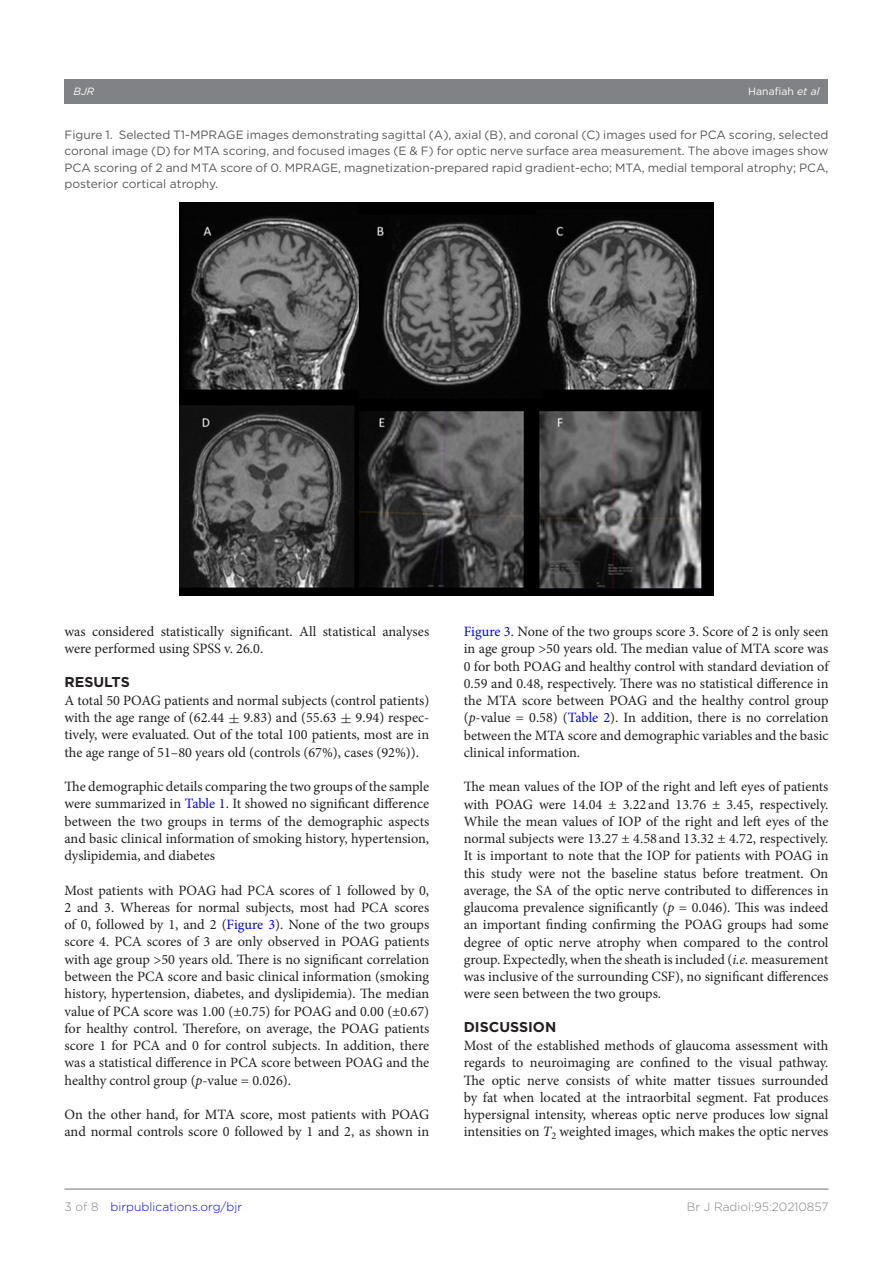
<style>
.page{position:relative;width:893px;height:1263px;background:#fff}
.page>*{position:absolute;margin:0;border:0;box-sizing:border-box;transform-origin:0 0}
.t1{font:14.25px/17.2px "Minion Pro";color:#231f20;text-align:justify}
.t2{font:700 14.25px "Gotham";color:#231f20}
.t3{font:12px/16.5px "Gotham";color:#57585a;text-align:justify}
.t4{font:300 12px "Gotham";color:#00f}
.t5{font:300 12px "Gotham";color:#808285}
.t6{font:10.5px "Gotham";color:#fff}
.t7{font:italic 10.5px "Gotham";color:#fff}
.s1{font-style:italic}
.s2{font-family:"CMSY9";color:#000}
.s3{color:#00f}
.s4{color:#808285}
</style>
<div class="page">
<div style="left:64px;top:79px;width:764px;height:24px;background:#808285"></div>
<hr style="left:64px;top:1188px;width:764px;height:2px;background:#808285">
<img style="left:179px;top:202px;width:535px;height:394px">
<p class="t7" style="left:74px;top:85px;width:22px">BJR</p>
<p class="t6" style="left:748px;top:85px;width:73px">Hanafiah <span class="s1">et al</span></p>
<p class="t3" style="left:64px;top:126px;width:765px">Figure 1. Selected T1-MPRAGE images demonstrating sagittal (A), axial (B), and coronal (C) images used for PCA scoring, selected coronal image (D) for MTA scoring, and focused images (E &amp; F) for optic nerve surface area measurement. The above images show PCA scoring of 2 and MTA score of 0. MPRAGE, magnetization-prepared rapid gradient-echo; MTA, medial temporal atrophy; PCA, posterior cortical atrophy.</p>
<p class="t1" style="left:64px;top:623px;width:366px">was considered statistically significant. All statistical analyses were performed using SPSS v. 26.0.</p>
<p class="t2" style="left:64px;top:672px;width:67px">RESULTS</p>
<p class="t1" style="left:64px;top:692px;width:366px">A total 50 POAG patients and normal subjects (control patients) with the age range of (62.44 <span class="s2">±</span> 9.83) and (55.63 <span class="s2">±</span> 9.94) respec&shy;tively, were evaluated. Out of the total 100 patients, most are in the age range of 51–80 years old (controls (67%), cases (92%)).</p>
<p class="t1" style="left:65px;top:778px;width:366px">The demographic details comparing the two groups of the sample were summarized in <span class="s3">Table 1</span>. It showed no significant difference between the two groups in terms of the demographic aspects and basic clinical information of smoking history, hypertension, dyslipidemia, and diabetes</p>
<p class="t1" style="left:65px;top:881px;width:366px">Most patients with POAG had PCA scores of 1 followed by 0, 2 and 3. Whereas for normal subjects, most had PCA scores of 0, followed by 1, and 2 (<span class="s3">Figure 3</span>). None of the two groups score 4. PCA scores of 3 are only observed in POAG patients with age group &gt;50 years old. There is no significant correlation between the PCA score and basic clinical information (smoking history, hypertension, diabetes, and dyslipidemia). The median value of PCA score was 1.00 (±0.75) for POAG and 0.00 (±0.67) for healthy control. Therefore, on average, the POAG patients score 1 for PCA and 0 for control subjects. In addition, there was a statistical difference in PCA score between POAG and the healthy control group (<span class="s1">p</span>-value = 0.026).</p>
<p class="t1" style="left:65px;top:1106px;width:366px">On the other hand, for MTA score, most patients with POAG and normal controls score 0 followed by 1 and 2, as shown in</p>
<p class="t4" style="left:64px;top:1199px;width:179px"><span class="s4">3 of 8</span> birpublications.org/bjr</p>
<p class="t1" style="left:464px;top:623px;width:366px"><span class="s3">Figure 3</span>. None of the two groups score 3. Score of 2 is only seen in age group &gt;50 years old. The median value of MTA score was 0 for both POAG and healthy control with standard deviation of 0.59 and 0.48, respectively. There was no statistical difference in the MTA score between POAG and the healthy control group (<span class="s1">p</span>-value = 0.58) (<span class="s3">Table 2</span>). In addition, there is no correlation between the MTA score and demographic variables and the basic clinical information.</p>
<p class="t1" style="left:464px;top:778px;width:366px">The mean values of the IOP of the right and left eyes of patients with POAG were 14.04 ± 3.22 and 13.76 ± 3.45, respectively.<br>While the mean values of IOP of the right and left eyes of the normal subjects were 13.27 ± 4.58 and 13.32 ± 4.72, respectively.<br>It is important to note that the IOP for patients with POAG in this study were not the baseline status before treatment. On average, the SA of the optic nerve contributed to differences in glaucoma prevalence significantly (<span class="s1">p</span> = 0.046). This was indeed an important finding confirming the POAG groups had some degree of optic nerve atrophy when compared to the control group. Expectedly, when the sheath is included (<span class="s1">i.e.</span> measurement was inclusive of the surrounding CSF), no significant differences were seen between the two groups.</p>
<p class="t2" style="left:464px;top:1018px;width:94px">DISCUSSION</p>
<p class="t1" style="left:464px;top:1037px;width:366px">Most of the established methods of glaucoma assessment with regards to neuroimaging are confined to the visual pathway.<br>The optic nerve consists of white matter tissues surrounded by fat when located at the intraorbital segment. Fat produces hypersignal intensity, whereas optic nerve produces low signal intensities on <span class="s1">T</span><sub>2</sub> weighted images, which makes the optic nerves</p>
<p class="t5" style="left:687px;top:1199px;width:143px">Br J Radiol;95:20210857</p>
</div>
